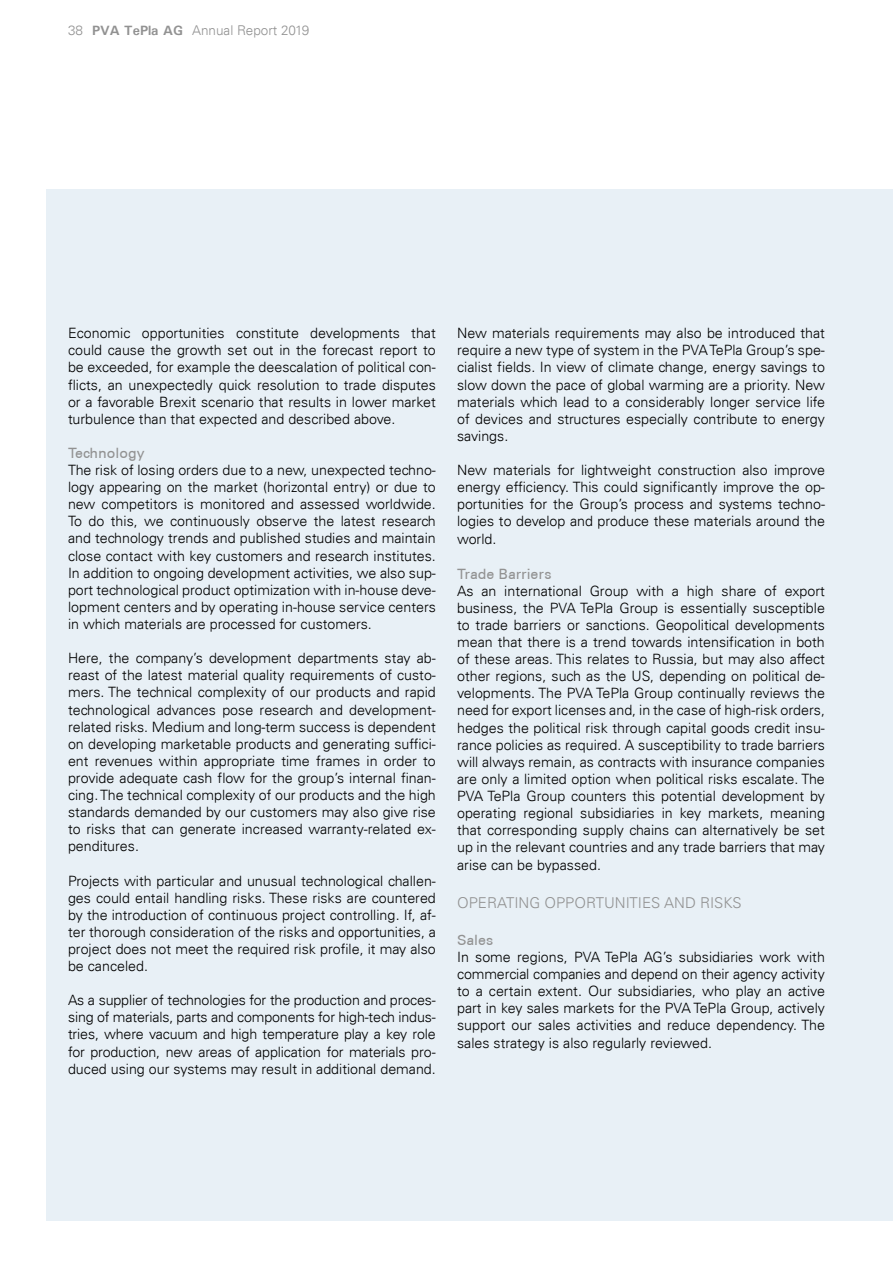
<style>
.page{position:relative;width:893px;height:1263px;background:#fff}
.page>*{position:absolute;margin:0;border:0;box-sizing:border-box;transform-origin:0 0}
.t1{font:300 15px "Univers LT";color:#929292}
.t2{font:300 14.25px/17.1px "Univers LT";color:#000;text-align:justify}
.t3{font:500 14.25px "Univers CE";color:#929292}
.t4{font:300 13.5px "Univers LT";color:#929292}
.s1{font-family:"Univers ATT";font-weight:700}
</style>
<div class="page">
<div style="left:47px;top:189px;width:846px;height:1031px;background:#e8f0f6"></div>
<p class="t4" style="left:68px;top:22px;width:243px">38 <span class="s1">PVA TePla AG</span> Annual Report 2019</p>
<p class="t2" style="left:68px;top:325px;width:369px">Economic opportunities constitute developments that could cause the growth set out in the forecast report to be exceeded, for example the deescalation of political con&shy;flicts, an unexpectedly quick resolution to trade disputes or a favorable Brexit scenario that results in lower market turbulence than that expected and described above.</p>
<p class="t3" style="left:68px;top:445px;width:78px">Technology</p>
<p class="t2" style="left:68px;top:461px;width:369px">The risk of losing orders due to a new, unexpected techno&shy;logy appearing on the market (horizontal entry) or due to new competitors is monitored and assessed worldwide.<br>To do this, we continuously observe the latest research and technology trends and published studies and maintain close contact with key customers and research institutes.<br>In addition to ongoing development activities, we also sup&shy;port technological product optimization with in-house deve&shy;lopment centers and by operating in-house service centers in which materials are processed for customers.</p>
<p class="t2" style="left:68px;top:650px;width:369px">Here, the company’s development departments stay ab&shy;reast of the latest material quality requirements of custo&shy;mers. The technical complexity of our products and rapid technological advances pose research and development&shy;related risks. Medium and long-term success is dependent on developing marketable products and generating suffici&shy;ent revenues within appropriate time frames in order to provide adequate cash flow for the group’s internal finan&shy;cing. The technical complexity of our products and the high standards demanded by our customers may also give rise to risks that can generate increased warranty-related ex&shy;penditures.</p>
<p class="t2" style="left:68px;top:872px;width:369px">Projects with particular and unusual technological challen&shy;ges could entail handling risks. These risks are countered by the introduction of continuous project controlling. If, af&shy;ter thorough consideration of the risks and opportunities, a project does not meet the required risk profile, it may also be canceled.</p>
<p class="t2" style="left:68px;top:992px;width:369px">As a supplier of technologies for the production and proces&shy;sing of materials, parts and components for high-tech indus&shy;tries, where vacuum and high temperature play a key role for production, new areas of application for materials pro&shy;duced using our systems may result in additional demand.</p>
<p class="t2" style="left:457px;top:325px;width:369px">New materials requirements may also be introduced that require a new type of system in the PVA TePla Group’s spe&shy;cialist fields. In view of climate change, energy savings to slow down the pace of global warming are a priority. New materials which lead to a considerably longer service life of devices and structures especially contribute to energy savings.</p>
<p class="t2" style="left:457px;top:461px;width:369px">New materials for lightweight construction also improve energy efficiency. This could significantly improve the op&shy;portunities for the Group’s process and systems techno&shy;logies to develop and produce these materials around the world.</p>
<p class="t3" style="left:457px;top:565px;width:96px">Trade Barriers</p>
<p class="t2" style="left:457px;top:582px;width:369px">As an international Group with a high share of export business, the PVA TePla Group is essentially susceptible to trade barriers or sanctions. Geopolitical developments mean that there is a trend towards intensification in both of these areas. This relates to Russia, but may also affect other regions, such as the US, depending on political de&shy;velopments. The PVA TePla Group continually reviews the need for export licenses and, in the case of high-risk orders, hedges the political risk through capital goods credit insu&shy;rance policies as required. A susceptibility to trade barriers will always remain, as contracts with insurance companies are only a limited option when political risks escalate. The PVA TePla Group counters this potential development by operating regional subsidiaries in key markets, meaning that corresponding supply chains can alternatively be set up in the relevant countries and any trade barriers that may arise can be bypassed.</p>
<p class="t1" style="left:457px;top:894px;width:286px">OPERATING OPPORTUNITIES AND RISKS</p>
<p class="t3" style="left:457px;top:931px;width:38px">Sales</p>
<p class="t2" style="left:457px;top:948px;width:369px">In some regions, PVA TePla AG’s subsidiaries work with commercial companies and depend on their agency activity to a certain extent. Our subsidiaries, who play an active part in key sales markets for the PVA TePla Group, actively support our sales activities and reduce dependency. The sales strategy is also regularly reviewed.</p>
</div>
